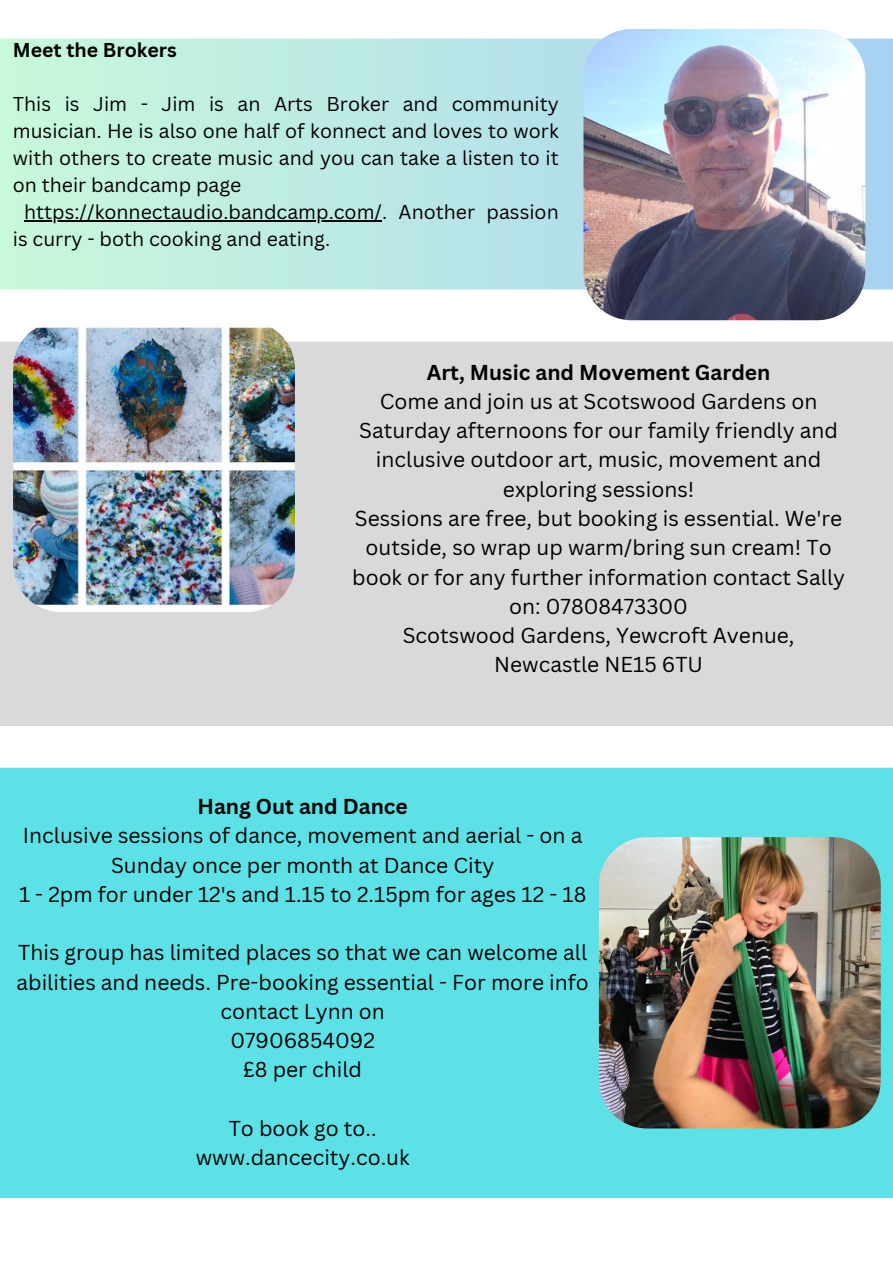
<style>
.page{position:relative;width:893px;height:1264px;background:#fff}
.page>*{position:absolute;margin:0;border:0;box-sizing:border-box;transform-origin:0 0}
.t1{font:21px/29.2px "Canva Sans";color:#000;text-align:center}
.t2{font:700 21px "Canva Sans";color:#000}
.t3{font:19.5px/27px "Canva Sans";color:#000;text-align:justify}
.t4{font:700 19.5px "Canva Sans";color:#000}
.t5{font:18px "Canva Sans";color:#000}
</style>
<div class="page">
<svg style="left:0;top:39px;width:892px;height:250px;background:#bceae2"></svg>
<img style="left:583px;top:29px;width:282px;height:291px;border-radius:48px">
<div style="left:0;top:342px;width:892px;height:384px;background:#d9d9d9"></div>
<img style="left:13px;top:321px;width:282px;height:291px;border-radius:48px">
<div style="left:0;top:767px;width:892px;height:430px;background:#5ce1e6"></div>
<hr style="left:24px;top:220px;width:358px;height:1px;background:#000">
<img style="left:599px;top:837px;width:281px;height:291px;border-radius:48px">
<p class="t4" style="left:13px;top:36px;width:165px">Meet the Brokers</p>
<p class="t3" style="left:13px;top:90px;width:547px">This is Jim - Jim is an Arts Broker and community musician. He is also one half of konnect and loves to work with others to create music and you can take a listen to it on their bandcamp page</p>
<p class="t3" style="left:13px;top:198px;width:547px;text-indent:11px">https://konnectaudio.bandcamp.com/. Another passion is curry - both cooking and eating.</p>
<p class="t5" style="left:400px;top:151px;width:94px">newsletter</p>
<p class="t2" style="left:427px;top:357px;width:345px">Art, Music and Movement Garden</p>
<p class="t1" style="left:359px;top:386px;width:480px">Come and join us at Scotswood Gardens on Saturday afternoons for our family friendly and inclusive outdoor art, music, movement and exploring sessions!</p>
<p class="t1" style="left:352px;top:503px;width:494px">Sessions are free, but booking is essential. We're outside, so wrap up warm/bring sun cream! To book or for any further information contact Sally on: 07808473300</p>
<p class="t1" style="left:403px;top:620px;width:393px">Scotswood Gardens, Yewcroft Avenue,</p>
<p class="t1" style="left:494px;top:649px;width:210px">Newcastle NE15 6TU</p>
<p class="t2" style="left:197px;top:791px;width:212px">Hang Out and Dance</p>
<p class="t1" style="left:23px;top:820px;width:561px">Inclusive sessions of dance, movement and aerial - on a<br>Sunday once per month at Dance City</p>
<p class="t1" style="left:19px;top:879px;width:569px">1 - 2pm for under 12's and 1.15 to 2.15pm for ages 12 - 18</p>
<p class="t1" style="left:16px;top:937px;width:574px">This group has limited places so that we can welcome all abilities and needs. Pre-booking essential - For more info contact Lynn on</p>
<p class="t1" style="left:230px;top:1025px;width:146px">07906854092</p>
<p class="t1" style="left:243px;top:1054px;width:120px">£8 per child</p>
<p class="t1" style="left:229px;top:1113px;width:149px">To book go to..</p>
<p class="t1" style="left:196px;top:1142px;width:215px">www.dancecity.co.uk</p>
</div>
